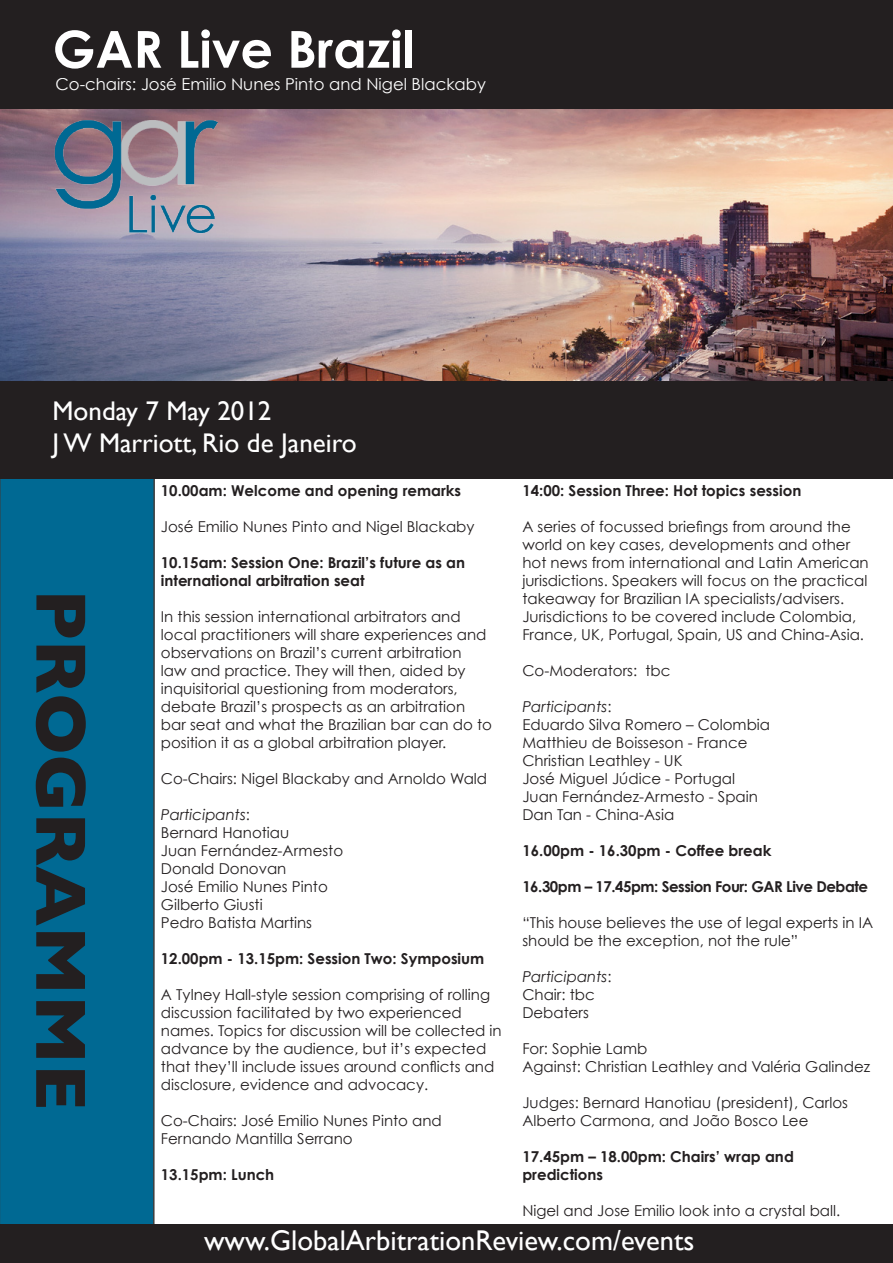
<style>
.page{position:relative;width:893px;height:1263px;background:#fff}
.page>*{position:absolute;margin:0;border:0;box-sizing:border-box;transform-origin:0 0}
.t1{font:700 72px "Gill Sans";color:#231f20}
.t2{font:700 51px "Century Gothic";color:#fff}
.t3{font:28.5px "Gill Sans";color:#fff}
.t4{font:27px "Gill Sans";color:#fff}
.t5{font:16.5px "Century Gothic";color:#fff}
.t6{font:15px/18px "Century Gothic";color:#231f20}
.t7{font:700 15px/18px "Century Gothic";color:#231f20}
.t8{font:700 15px "Century Gothic";letter-spacing:-.03em;color:#231f20}
.t9{font:italic 15px "Century Gothic";color:#231f20}
.s1{font-style:normal}
</style>
<div class="page">
<img style="left:0;top:108px;width:893px;height:273px">
<div style="left:0;top:478px;width:155px;height:747px;background:#006993"></div>
<div style="left:0;top:381px;width:893px;height:97px;background:#231f20"></div>
<div style="left:0;top:1225px;width:893px;height:38px;background:#231f20"></div>
<div style="left:0;top:0;width:893px;height:108px;background:#231f20"></div>
<img style="left:50px;top:108px;width:168px;height:136px">
<p class="t2" style="left:53px;top:17px;width:364px">GAR Live Brazil</p>
<p class="t5" style="left:56px;top:74px;width:432px">Co-chairs: José Emilio Nunes Pinto and Nigel Blackaby</p>
<p class="t4" style="left:53px;top:395px;width:220px">Monday 7 May 2012</p>
<p class="t4" style="left:53px;top:427px;width:306px">J W Marriott, Rio de Janeiro</p>
<p class="t7" style="left:161px;top:481px;width:302px">10.00am: Welcome and opening remarks</p>
<p class="t6" style="left:161px;top:517px;width:315px">José Emilio Nunes Pinto and Nigel Blackaby</p>
<p class="t7" style="left:161px;top:553px;width:306px">10.15am: Session One: Brazil’s future as an international arbitration seat</p>
<p class="t6" style="left:161px;top:607px;width:333px">In this session international arbitrators and local practitioners will share experiences and observations on Brazil’s current arbitration<br>law and practice. They will then, aided by inquisitorial questioning from moderators, debate Brazil’s prospects as an arbitration bar seat and what the Brazilian bar can do to position it as a global arbitration player.</p>
<p class="t6" style="left:161px;top:769px;width:328px">Co-Chairs: Nigel Blackaby and Arnoldo Wald</p>
<p class="t9" style="left:161px;top:805px;width:91px">Participants<span class="s1">:</span></p>
<p class="t6" style="left:161px;top:823px;width:130px">Bernard Hanotiau</p>
<p class="t6" style="left:161px;top:841px;width:184px">Juan Fernández-Armesto</p>
<p class="t6" style="left:161px;top:859px;width:127px">Donald Donovan</p>
<p class="t6" style="left:161px;top:877px;width:168px">José Emilio Nunes Pinto</p>
<p class="t6" style="left:161px;top:895px;width:103px">Gilberto Giusti</p>
<p class="t6" style="left:161px;top:913px;width:153px">Pedro Batista Martins</p>
<p class="t7" style="left:161px;top:949px;width:325px">12.00pm - 13.15pm: Session Two: Symposium</p>
<p class="t6" style="left:161px;top:985px;width:342px">A Tylney Hall-style session comprising of rolling discussion facilitated by two experienced names. Topics for discussion will be collected in advance by the audience, but it’s expected that they’ll include issues around conflicts and disclosure, evidence and advocacy.</p>
<p class="t6" style="left:161px;top:1111px;width:282px">Co-Chairs: José Emilio Nunes Pinto and<br>Fernando Mantilla Serrano</p>
<p class="t7" style="left:161px;top:1165px;width:115px">13.15pm: Lunch</p>
<p class="t7" style="left:522px;top:481px;width:280px">14:00: Session Three: Hot topics session</p>
<p class="t6" style="left:522px;top:517px;width:348px">A series of focussed briefings from around the world on key cases, developments and other hot news from international and Latin American jurisdictions. Speakers will focus on the practical takeaway for Brazilian IA specialists/advisers.<br>Jurisdictions to be covered include Colombia, France, UK, Portugal, Spain, US and China-Asia.</p>
<p class="t6" style="left:522px;top:661px;width:150px">Co-Moderators: tbc</p>
<p class="t9" style="left:522px;top:697px;width:91px">Participants<span class="s1">:</span></p>
<p class="t6" style="left:522px;top:715px;width:249px">Eduardo Silva Romero – Colombia</p>
<p class="t6" style="left:522px;top:733px;width:227px">Matthieu de Boisseson - France</p>
<p class="t6" style="left:522px;top:751px;width:162px">Christian Leathley - UK</p>
<p class="t6" style="left:522px;top:769px;width:214px">José Miguel Júdice - Portugal</p>
<p class="t6" style="left:522px;top:787px;width:237px">Juan Fernández-Armesto - Spain</p>
<p class="t6" style="left:522px;top:805px;width:153px">Dan Tan - China-Asia</p>
<p class="t7" style="left:522px;top:841px;width:251px">16.00pm - 16.30pm - Coffee break</p>
<p class="t8" style="left:522px;top:877px;width:347px">16.30pm – 17.45pm: Session Four: GAR Live Debate</p>
<p class="t6" style="left:522px;top:913px;width:352px">“This house believes the use of legal experts in IA should be the exception, not the rule”</p>
<p class="t9" style="left:522px;top:967px;width:91px">Participants<span class="s1">:</span></p>
<p class="t6" style="left:522px;top:985px;width:74px">Chair: tbc</p>
<p class="t6" style="left:522px;top:1003px;width:68px">Debaters</p>
<p class="t6" style="left:522px;top:1039px;width:126px">For: Sophie Lamb</p>
<p class="t6" style="left:522px;top:1057px;width:349px">Against: Christian Leathley and Valéria Galindez</p>
<p class="t6" style="left:522px;top:1093px;width:327px">Judges: Bernard Hanotiau (president), Carlos<br>Alberto Carmona, and João Bosco Lee</p>
<p class="t7" style="left:522px;top:1147px;width:273px">17.45pm – 18.00pm: Chairs’ wrap and predictions</p>
<p class="t6" style="left:522px;top:1201px;width:319px">Nigel and Jose Emilio look into a crystal ball.</p>
<p class="t3" style="left:204px;top:1224px;width:492px">www.GlobalArbitrationReview.com/events</p>
<p class="t1" style="left:103px;top:589px;width:523px;rotate:90deg">PROGRAMME</p>
</div>
